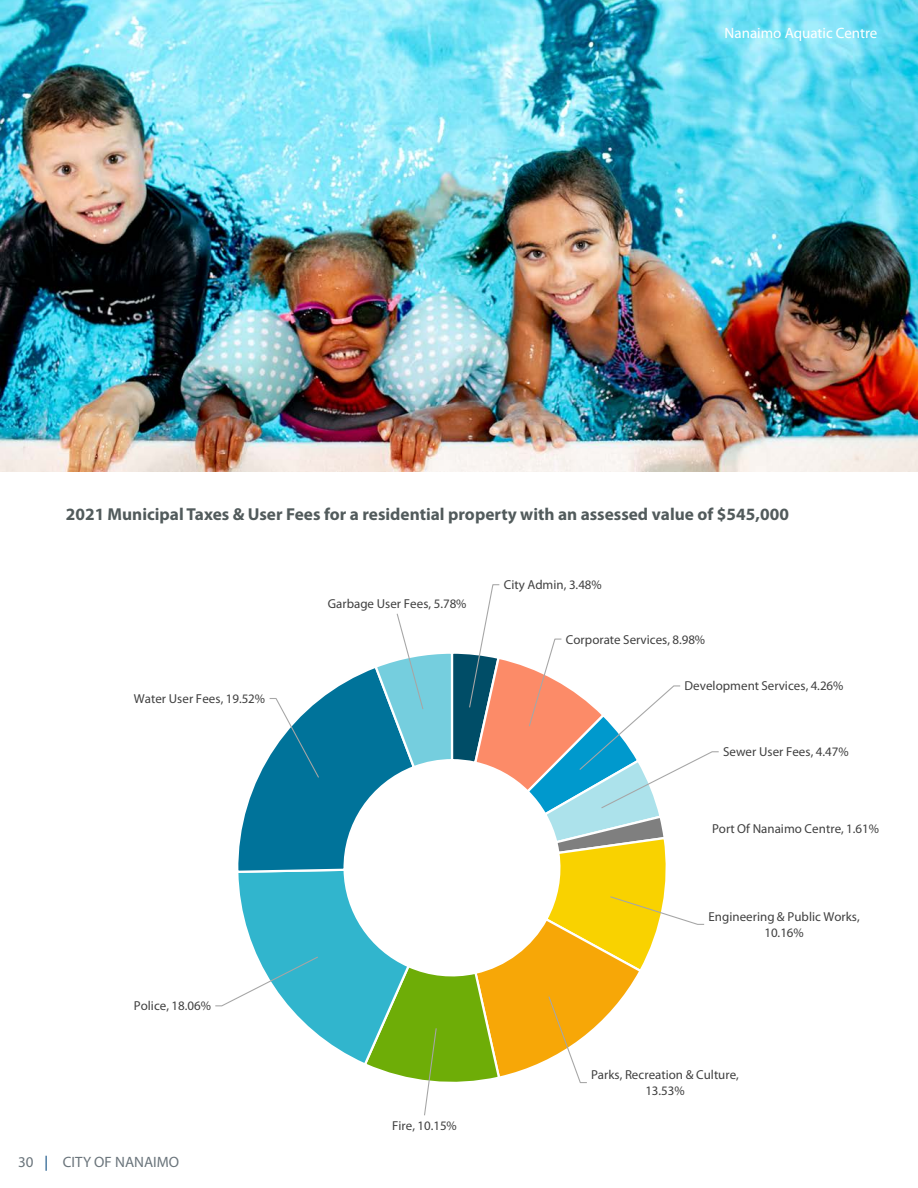
<style>
.page{position:relative;width:918px;height:1188px;background:#fff}
.page>*{position:absolute;margin:0;border:0;box-sizing:border-box;transform-origin:0 0}
.t1{font:700 17.25px "Myriad Pro";color:#525b5c}
.t2{font:15px "Myriad Pro";color:#fff}
.t3{font:15px "Myriad Pro";color:#6a747b}
.t4{font:13.05px/15.8px "Myriad Pro";letter-spacing:.005em;color:#404040;text-align:center}
.s1{color:#00447b}
</style>
<div class="page">
<svg style="left:215px;top:584px;width:504px;height:532px"></svg>
<img style="left:0;top:0;width:918px;height:471px">
<p class="t2" style="left:725px;top:24px;width:154px">Nanaimo Aquatic Centre</p>
<p class="t1" style="left:66px;top:503px;width:725px">2021 Municipal Taxes &amp; User Fees for a residential property with an assessed value of $545,000</p>
<p class="t4" style="left:134px;top:691px;width:133px">Water User Fees, 19.52%</p>
<p class="t4" style="left:134px;top:998px;width:79px">Police, 18.06%</p>
<p class="t3" style="left:18px;top:1153px;width:162px">30 <span class="s1">|</span> CITY OF NANAIMO</p>
<p class="t4" style="left:328px;top:596px;width:140px">Garbage User Fees, 5.78%</p>
<p class="t4" style="left:504px;top:577px;width:100px">City Admin, 3.48%</p>
<p class="t4" style="left:566px;top:631px;width:141px">Corporate Services, 8.98%</p>
<p class="t4" style="left:685px;top:678px;width:160px">Development Services, 4.26%</p>
<p class="t4" style="left:723px;top:744px;width:127px">Sewer User Fees, 4.47%</p>
<p class="t4" style="left:712px;top:821px;width:168px">Port Of Nanaimo Centre, 1.61%</p>
<p class="t4" style="left:708px;top:909px;width:153px">Engineering &amp; Public Works,<br>10.16%</p>
<p class="t4" style="left:392px;top:1117px;width:66px">Fire, 10.15%</p>
<p class="t4" style="left:591px;top:1067px;width:149px">Parks, Recreation &amp; Culture,<br>13.53%</p>
</div>
